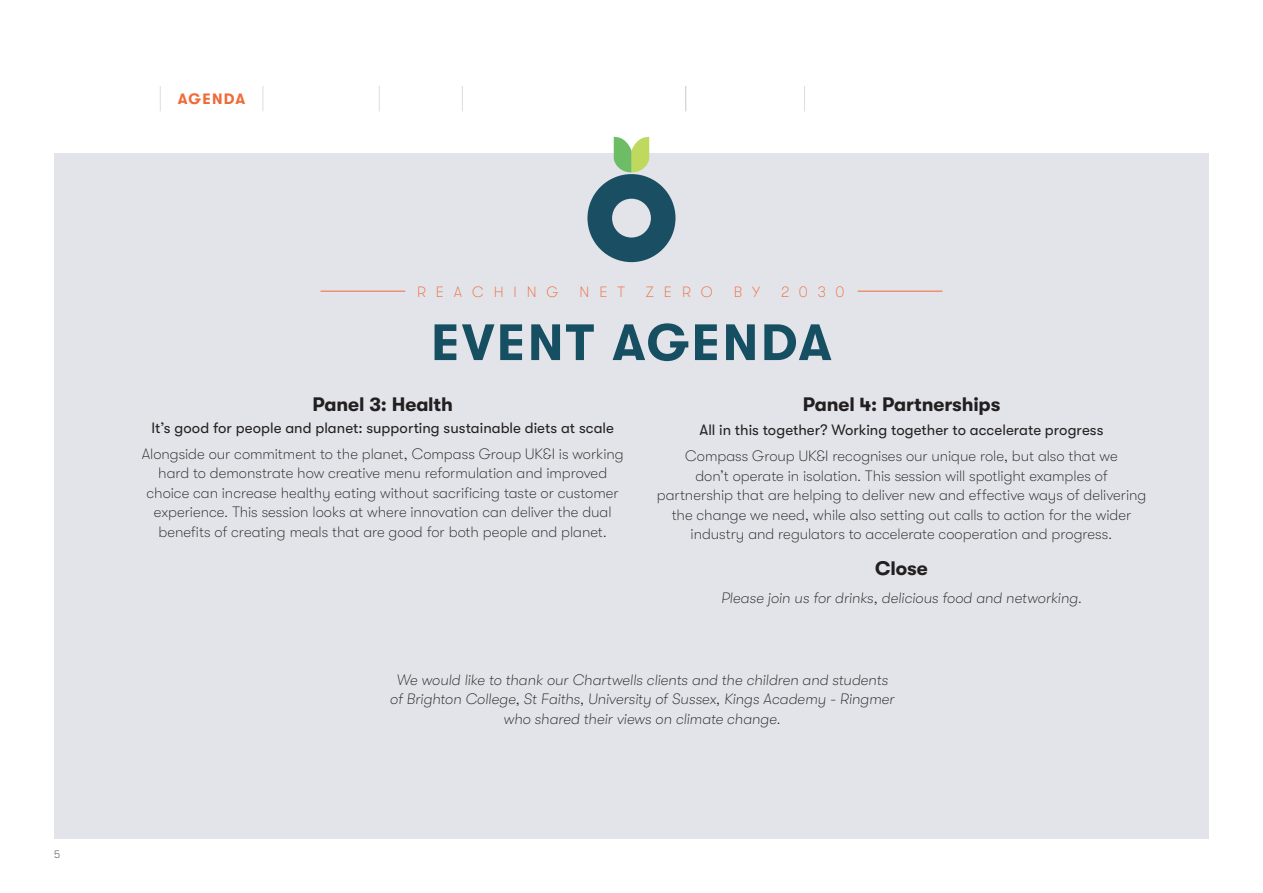
<style>
.page{position:relative;width:1263px;height:893px;background:#fff}
.page>*{position:absolute;margin:0;border:0;box-sizing:border-box;transform-origin:0 0}
.t1{font:700 51px "GT Walsheim";letter-spacing:.05em;color:#174f62}
.t2{font:700 19.5px "GT Walsheim";letter-spacing:-.005em;color:#231f20}
.t3{font:100 15px/19.5px "GT Walsheim";color:#231f20;text-align:center}
.t4{font:italic 100 15px/19.5px "GT Walsheim";color:#231f20;text-align:center}
.t5{font:15px "GT Walsheim";letter-spacing:.005em;color:#231f20}
.t6{font:700 15px "GT Walsheim";letter-spacing:.085em;color:#f26938}
.t7{font:100 14.85px "GT Walsheim";color:#f26938}
.t8{font:100 10.5px "GT Walsheim";color:#231f20}
</style>
<div class="page">
<div style="left:54px;top:154px;width:1155px;height:685px;background:#e2e4e9"></div>
<hr style="left:858px;top:291px;width:84px;height:1px;background:#f26938">
<hr style="left:320px;top:291px;width:85px;height:1px;background:#f26938">
<svg style="left:587px;top:136px;width:88px;height:126px"></svg>
<svg style="left:160px;top:86px;width:1px;height:25px"></svg>
<svg style="left:263px;top:86px;width:1px;height:25px"></svg>
<svg style="left:379px;top:86px;width:1px;height:25px"></svg>
<svg style="left:462px;top:86px;width:1px;height:25px"></svg>
<svg style="left:685px;top:86px;width:1px;height:25px"></svg>
<svg style="left:804px;top:86px;width:1px;height:25px"></svg>
<p class="t8" style="left:54px;top:848px;width:7px">5</p>
<p class="t6" style="left:178px;top:91px;width:69px">AGENDA</p>
<p class="t7" style="left:417px;top:284px;width:143px">R E A C H I N G</p>
<p class="t7" style="left:580px;top:284px;width:47px">N E T</p>
<p class="t7" style="left:646px;top:284px;width:69px">Z E R O</p>
<p class="t7" style="left:734px;top:284px;width:28px">B Y</p>
<p class="t7" style="left:781px;top:284px;width:65px">2 0 3 0</p>
<h1 class="t1" style="left:431px;top:314px;width:402px">EVENT AGENDA</h1>
<h2 class="t2" style="left:312px;top:394px;width:142px">Panel 3: Health</h2>
<p class="t5" style="left:151px;top:420px;width:464px">It’s good for people and planet: supporting sustainable diets at scale</p>
<p class="t3" style="left:142px;top:444px;width:483px">Alongside our commitment to the planet, Compass Group UK&amp;I is working hard to demonstrate how creative menu reformulation and improved choice can increase healthy eating without sacrificing taste or customer experience. This session looks at where innovation can deliver the dual benefits of creating meals that are good for both people and planet.</p>
<h2 class="t2" style="left:803px;top:394px;width:199px">Panel 4: Partnerships</h2>
<p class="t5" style="left:699px;top:422px;width:405px">All in this together? Working together to accelerate progress</p>
<p class="t3" style="left:657px;top:446px;width:491px">Compass Group UK&amp;I recognises our unique role, but also that we<br>don’t operate in isolation. This session will spotlight examples of partnership that are helping to deliver new and effective ways of delivering the change we need, while also setting out calls to action for the wider industry and regulators to accelerate cooperation and progress.</p>
<h2 class="t2" style="left:875px;top:558px;width:54px">Close</h2>
<p class="t4" style="left:721px;top:588px;width:362px">Please join us for drinks, delicious food and networking.</p>
<p class="t4" style="left:390px;top:670px;width:506px">We would like to thank our Chartwells clients and the children and students of Brighton College, St Faiths, University of Sussex, Kings Academy - Ringmer who shared their views on climate change.</p>
</div>
